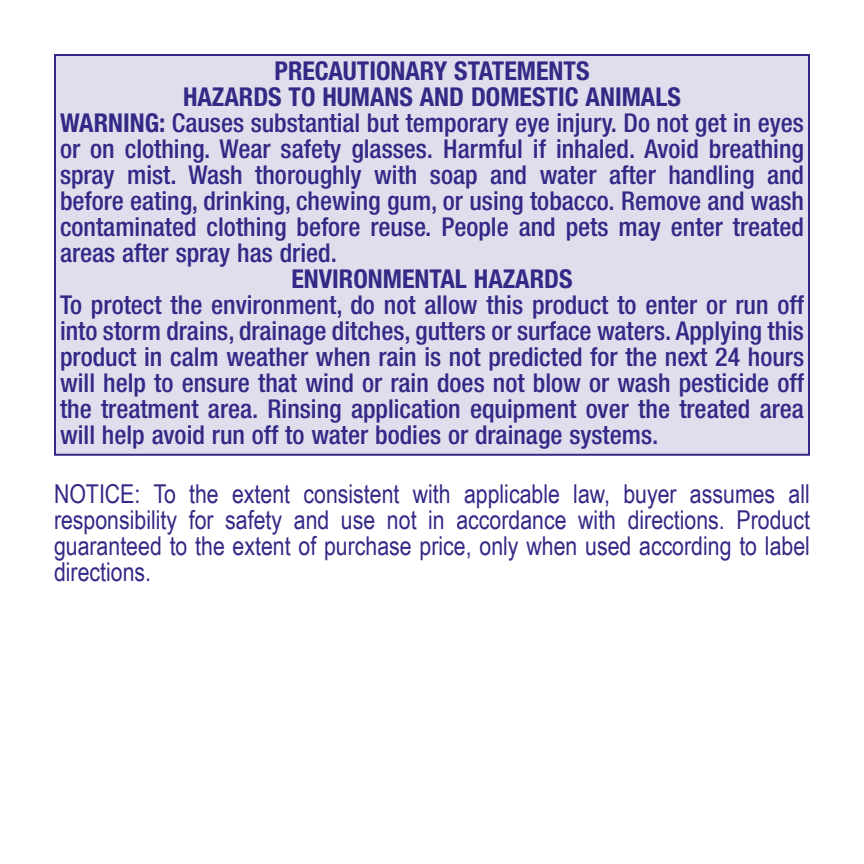
<style>
.page{position:relative;width:864px;height:864px;background:#fff}
.page>*{position:absolute;margin:0;border:0;box-sizing:border-box;transform-origin:0 0}
.t1{font:500 condensed 26px/26px "Helvetica Neue";color:#332986;text-align:justify}
.t2{font:26px/26px "Arial Narrow";color:#332986;text-align:justify}
.t3{font:700 condensed 26px "Helvetica Neue";color:#332986}
.s1{font-weight:700}
</style>
<div class="page">
<div style="left:55px;top:55px;width:754px;height:400px;background:#e0dded"></div>
<div style="left:54px;top:54px;width:756px;height:402px;border:2px solid #332986"></div>
<p class="t3" style="left:275px;top:55px;width:316px">PRECAUTIONARY STATEMENTS</p>
<p class="t3" style="left:183px;top:81px;width:499px">HAZARDS TO HUMANS AND DOMESTIC ANIMALS</p>
<p class="t1" style="left:60px;top:110px;width:746px"><span class="s1">WARNING:</span> Causes substantial but temporary eye injury. Do not get in eyes or on clothing. Wear safety glasses. Harmful if inhaled. Avoid breathing spray mist. Wash thoroughly with soap and water after handling and before eating, drinking, chewing gum, or using tobacco. Remove and wash contaminated clothing before reuse. People and pets may enter treated areas after spray has dried.</p>
<p class="t3" style="left:291px;top:263px;width:283px">ENVIRONMENTAL HAZARDS</p>
<p class="t1" style="left:60px;top:292px;width:746px">To protect the environment, do not allow this product to enter or run off into storm drains, drainage ditches, gutters or surface waters. Applying this product in calm weather when rain is not predicted for the next 24 hours will help to ensure that wind or rain does not blow or wash pesticide off the treatment area. Rinsing application equipment over the treated area will help avoid run off to water bodies or drainage systems.</p>
<p class="t2" style="left:54px;top:480px;width:757px">NOTICE: To the extent consistent with applicable law, buyer assumes all responsibility for safety and use not in accordance with directions. Product guaranteed to the extent of purchase price, only when used according to label directions.</p>
</div>
